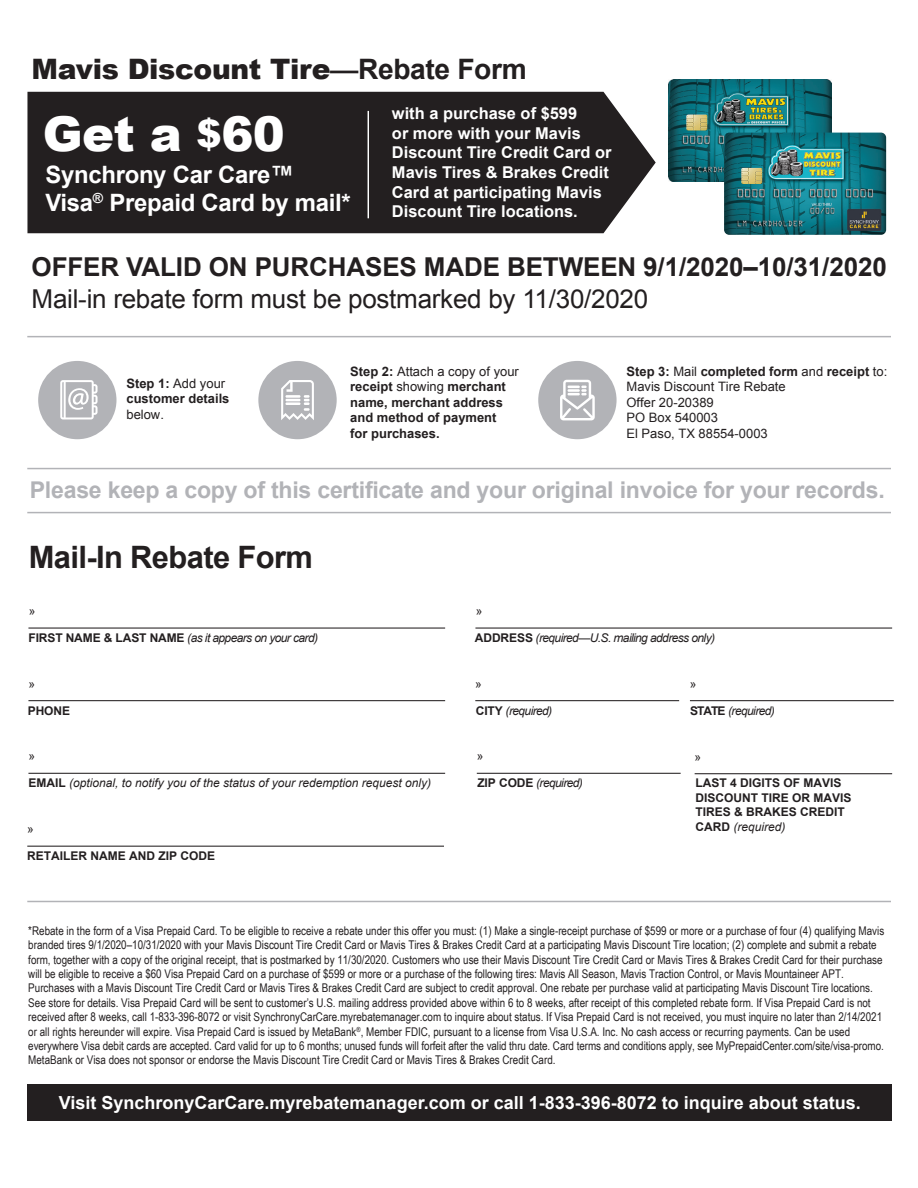
<style>
.page{position:relative;width:918px;height:1188px;background:#fff}
.page>*{position:absolute;margin:0;border:0;box-sizing:border-box;transform-origin:0 0}
.t1{font:900 48px "Arial";color:#fff}
.t2{font:700 30.9px "Arial";letter-spacing:-.02em;color:#231f20}
.t3{font:900 28.2px "Arial";letter-spacing:-.01em;color:#231f20}
.t4{font:700 25.95px "Arial";letter-spacing:-.005em;color:#231f20}
.t5{font:25.95px "Arial";letter-spacing:-.01em;color:#231f20}
.t6{font:700 23.85px/28.7px "Arial";letter-spacing:-.01em;color:#fff}
.t7{font:700 23.1px "Arial";letter-spacing:-.01em;color:#b2b3b7}
.t8{font:700 18px "Arial";color:#fff}
.t9{font:700 16.35px/19.5px "Arial";color:#fff}
.t10{font:700 12.9px/15.6px "Arial";color:#231f20}
.t11{font:12.9px/15.6px "Arial";color:#231f20}
.t12{font:12px/14.4px "Arial Narrow";color:#231f20}
.t13{font:italic 12px "Arial";letter-spacing:-.05em;color:#231f20}
.t14{font:700 12px/14.4px "Arial";color:#231f20}
.t15{font:italic 12px "Arial";color:#231f20}
.t16{font:12px "Arial";color:#231f20}
.s1{font-weight:700}
.s2{font-size:37.8px}
.s3{font-weight:400}
.s4{font-weight:700;font-style:normal}
.s5{font-weight:400;font-style:italic}
</style>
<div class="page">
<div style="left:27px;top:92px;width:629px;height:141px;background:#231f20"></div>
<hr style="left:368px;top:111px;width:1px;height:107px;background:#fff">
<hr style="left:27px;top:336px;width:864px;height:1px;background:#b2b3b7">
<div style="left:38px;top:361px;width:78px;height:78px;background:#b2b3b7;border-radius:50%"></div>
<svg style="left:60px;top:380px;width:38px;height:39px"></svg>
<div style="left:258px;top:361px;width:79px;height:78px;background:#b2b3b7;border-radius:50%"></div>
<svg style="left:281px;top:380px;width:33px;height:40px"></svg>
<div style="left:538px;top:361px;width:79px;height:78px;background:#b2b3b7;border-radius:50%"></div>
<svg style="left:560px;top:380px;width:35px;height:40px"></svg>
<hr style="left:27px;top:512px;width:864px;height:1px;background:#b2b3b7">
<hr style="left:27px;top:468px;width:864px;height:1px;background:#b2b3b7">
<hr style="left:27px;top:901px;width:864px;height:1px;background:#b2b3b7">
<div style="left:27px;top:1085px;width:865px;height:36px;background:#231f20"></div>
<hr style="left:27px;top:846px;width:417px;height:1px;background:#231f20">
<hr style="left:475px;top:628px;width:417px;height:1px;background:#231f20">
<hr style="left:695px;top:773px;width:197px;height:1px;background:#231f20">
<hr style="left:690px;top:700px;width:204px;height:1px;background:#231f20">
<hr style="left:475px;top:700px;width:204px;height:1px;background:#231f20">
<hr style="left:477px;top:773px;width:204px;height:1px;background:#231f20">
<hr style="left:28px;top:628px;width:417px;height:1px;background:#231f20">
<hr style="left:28px;top:700px;width:417px;height:1px;background:#231f20">
<hr style="left:28px;top:773px;width:417px;height:1px;background:#231f20">
<img style="left:669px;top:79px;width:162px;height:103px">
<img style="left:724px;top:133px;width:162px;height:102px">
<h3 class="t3" style="left:32px;top:48px;width:497px">Mavis Discount Tire—<span class="s1">Rebate Form</span></h3>
<h1 class="t1" style="left:43px;top:99px;width:244px">Get a <span class="s2">$</span>60</h1>
<h3 class="t6" style="left:45px;top:161px;width:307px">Synchrony Car Care™<br>Visa<sup>®</sup> Prepaid Card by mail*</h3>
<h3 class="t9" style="left:392px;top:104px;width:221px">with a purchase of $599<br>or more with your Mavis<br>Discount Tire Credit Card or<br>Mavis Tires &amp; Brakes Credit<br>Card at participating Mavis<br>Discount Tire locations.</h3>
<h3 class="t4" style="left:32px;top:250px;width:857px">OFFER VALID ON PURCHASES MADE BETWEEN 9/1/2020–10/31/2020</h3>
<h3 class="t5" style="left:32px;top:282px;width:618px">Mail-in rebate form must be postmarked by 11/30/2020</h3>
<p class="t10" style="left:126px;top:376px;width:105px">Step 1: <span class="s3">Add your </span>customer details</p>
<p class="t11" style="left:126px;top:407px;width:39px">below.</p>
<p class="t10" style="left:350px;top:364px;width:170px">Step 2: <span class="s3">Attach a copy of your </span>receipt <span class="s3">showing</span> merchant name, merchant address and method of payment<br>for purchases.</p>
<p class="t11" style="left:627px;top:363px;width:262px"><span class="s1">Step 3:</span> Mail <span class="s1">completed form</span> and <span class="s1">receipt</span> to:<br>Mavis Discount Tire Rebate<br>Offer 20-20389<br>PO Box 540003<br>El Paso, TX 88554-0003</p>
<h3 class="t7" style="left:30px;top:474px;width:857px">Please keep a copy of this certificate and your original invoice for your records.</h3>
<h2 class="t2" style="left:29px;top:537px;width:286px">Mail-In Rebate Form</h2>
<p class="t16" style="left:29px;top:603px;width:8px">»</p>
<p class="t16" style="left:476px;top:603px;width:8px">»</p>
<p class="t13" style="left:29px;top:630px;width:291px"><span class="s4">FIRST NAME &amp; LAST NAME</span> (as it appears on your card)</p>
<p class="t13" style="left:475px;top:630px;width:242px"><span class="s4">ADDRESS</span> (required—U.S. mailing address only)</p>
<p class="t16" style="left:28px;top:676px;width:8px">»</p>
<p class="t16" style="left:475px;top:676px;width:8px">»</p>
<p class="t16" style="left:690px;top:676px;width:8px">»</p>
<p class="t13" style="left:690px;top:703px;width:86px"><span class="s4">STATE</span> (required)</p>
<p class="t14" style="left:28px;top:704px;width:44px">PHONE</p>
<p class="t13" style="left:476px;top:703px;width:78px"><span class="s4">CITY</span> (required)</p>
<p class="t16" style="left:477px;top:748px;width:8px">»</p>
<p class="t13" style="left:477px;top:775px;width:107px"><span class="s4">ZIP CODE</span> (required)</p>
<p class="t14" style="left:695px;top:776px;width:158px">LAST 4 DIGITS OF MAVIS<br>DISCOUNT TIRE OR MAVIS<br>TIRES &amp; BRAKES CREDIT<br>CARD <span class="s5">(required)</span></p>
<p class="t16" style="left:28px;top:748px;width:8px">»</p>
<p class="t15" style="left:28px;top:775px;width:404px"><span class="s4">EMAIL</span> (optional, to notify you of the status of your redemption request only)</p>
<p class="t16" style="left:695px;top:749px;width:8px">»</p>
<p class="t16" style="left:27px;top:821px;width:8px">»</p>
<p class="t14" style="left:27px;top:849px;width:190px">RETAILER NAME AND ZIP CODE</p>
<p class="t12" style="left:28px;top:923px;width:858px">*Rebate in the form of a Visa Prepaid Card. To be eligible to receive a rebate under this offer you must: (1) Make a single-receipt purchase of $599 or more or a purchase of four (4) qualifying Mavis branded tires 9/1/2020–10/31/2020 with your Mavis Discount Tire Credit Card or Mavis Tires &amp; Brakes Credit Card at a participating Mavis Discount Tire location; (2) complete and submit a rebate form, together with a copy of the original receipt, that is postmarked by 11/30/2020. Customers who use their Mavis Discount Tire Credit Card or Mavis Tires &amp; Brakes Credit Card for their purchase will be eligible to receive a $60 Visa Prepaid Card on a purchase of $599 or more or a purchase of the following tires: Mavis All Season, Mavis Traction Control, or Mavis Mountaineer APT.<br>Purchases with a Mavis Discount Tire Credit Card or Mavis Tires &amp; Brakes Credit Card are subject to credit approval. One rebate per purchase valid at participating Mavis Discount Tire locations.<br>See store for details. Visa Prepaid Card will be sent to customer’s U.S. mailing address provided above within 6 to 8 weeks, after receipt of this completed rebate form. If Visa Prepaid Card is not received after 8 weeks, call 1-833-396-8072 or visit SynchronyCarCare.myrebatemanager.com to inquire about status. If Visa Prepaid Card is not received, you must inquire no later than 2/14/2021 or all rights hereunder will expire. Visa Prepaid Card is issued by MetaBank<sup>®</sup>, Member FDIC, pursuant to a license from Visa U.S.A. Inc. No cash access or recurring payments. Can be used everywhere Visa debit cards are accepted. Card valid for up to 6 months; unused funds will forfeit after the valid thru date. Card terms and conditions apply, see MyPrepaidCenter.com/site/visa-promo.<br>MetaBank or Visa does not sponsor or endorse the Mavis Discount Tire Credit Card or Mavis Tires &amp; Brakes Credit Card.</p>
<h3 class="t8" style="left:59px;top:1090px;width:804px">Visit SynchronyCarCare.myrebatemanager.com or call 1-833-396-8072 to inquire about status.</h3>
</div>
